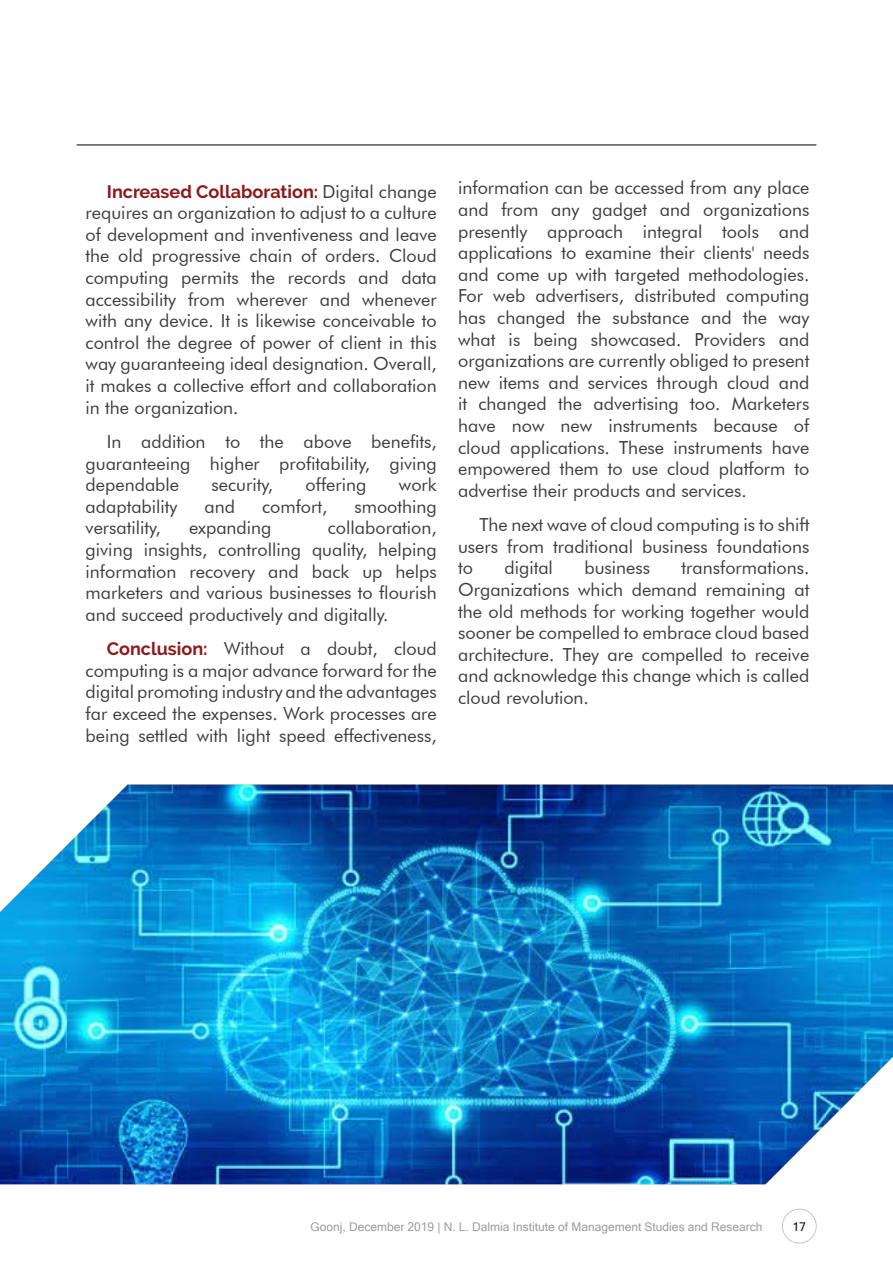
<style>
.page{position:relative;width:893px;height:1263px;background:#fff}
.page>*{position:absolute;margin:0;border:0;box-sizing:border-box;transform-origin:0 0}
.t1{font:18px/21.6px "Futura BT";color:#3c3c3b;text-align:justify}
.t2{font:700 18px "Raleway";color:#8d1a1a}
.t3{font:12px "Microsoft Sans Serif";color:#9d9d9c}
.t4{font:12px "Microsoft Sans Serif";color:#000}
.s1{font-family:"Futura BT";font-weight:400;color:#3c3c3b}
.s2{font-family:"Raleway";font-weight:700;color:#8d1a1a}
</style>
<div class="page">
<div style="left:782px;top:1209px;width:34px;height:34px;border:1px solid #c6c6c6;border-radius:50%"></div>
<hr style="left:77px;top:145px;width:739px;height:1px;background:#000">
<img style="left:0;top:784px;width:893px;height:400px">
<p class="t2" style="left:107px;top:181px;width:331px">Increased Collaboration: <span class="s1">Digital change</span></p>
<p class="t1" style="left:86px;top:202px;width:353px">requires an organization to adjust to a culture of development and inventiveness and leave the old progressive chain of orders. Cloud computing permits the records and data accessibility from wherever and whenever with any device. It is likewise conceivable to control the degree of power of client in this way guaranteeing ideal designation. Overall, it makes a collective effort and collaboration in the organization.</p>
<p class="t1" style="left:86px;top:431px;width:353px;text-indent:21px">In addition to the above benefits, guaranteeing higher profitability, giving dependable</p>
<p class="t1" style="left:212px;top:474px;width:63px">security,</p>
<p class="t1" style="left:306px;top:474px;width:62px">offering</p>
<p class="t1" style="left:399px;top:474px;width:39px">work</p>
<p class="t1" style="left:86px;top:495px;width:93px">adaptability</p>
<p class="t1" style="left:204px;top:495px;width:32px">and</p>
<p class="t1" style="left:262px;top:495px;width:67px">comfort,</p>
<p class="t1" style="left:354px;top:495px;width:84px">smoothing</p>
<p class="t1" style="left:86px;top:517px;width:77px">versatility,</p>
<p class="t1" style="left:189px;top:517px;width:84px">expanding</p>
<p class="t1" style="left:86px;top:517px;width:353px;text-indent:242px">collaboration, giving insights, controlling quality, helping information recovery and back up helps marketers and various businesses to flourish and succeed productively and digitally.</p>
<p class="t1" style="left:86px;top:638px;width:353px;text-indent:21px"><span class="s2">Conclusion:</span> Without a doubt, cloud computing is a major advance forward for the digital promoting industry and the advantages far exceed the expenses. Work processes are being settled with light speed effectiveness,</p>
<p class="t1" style="left:458px;top:177px;width:353px">information can be accessed from any place and from any gadget and organizations presently approach integral tools and applications to examine their clients' needs and come up with targeted methodologies.<br>For web advertisers, distributed computing has changed the substance and the way what is being showcased. Providers and organizations are currently obliged to present new items and services through cloud and it changed the advertising too. Marketers have now new instruments because of cloud applications. These instruments have empowered them to use cloud platform to advertise their products and services.</p>
<p class="t1" style="left:458px;top:514px;width:353px;text-indent:21px">The next wave of cloud computing is to shift users from traditional business foundations to</p>
<p class="t1" style="left:458px;top:557px;width:353px;text-indent:223px">transformations.<br>Organizations which demand remaining at the old methods for working together would sooner be compelled to embrace cloud based architecture. They are compelled to receive and acknowledge this change which is called cloud revolution.</p>
<p class="t1" style="left:504px;top:557px;width:50px">digital</p>
<p class="t1" style="left:584px;top:557px;width:67px">business</p>
<p class="t3" style="left:310px;top:1219px;width:453px">Goonj, December 2019 | N. L. Dalmia Institute of Management Studies and Research</p>
<p class="t4" style="left:793px;top:1218px;width:15px">17</p>
</div>
